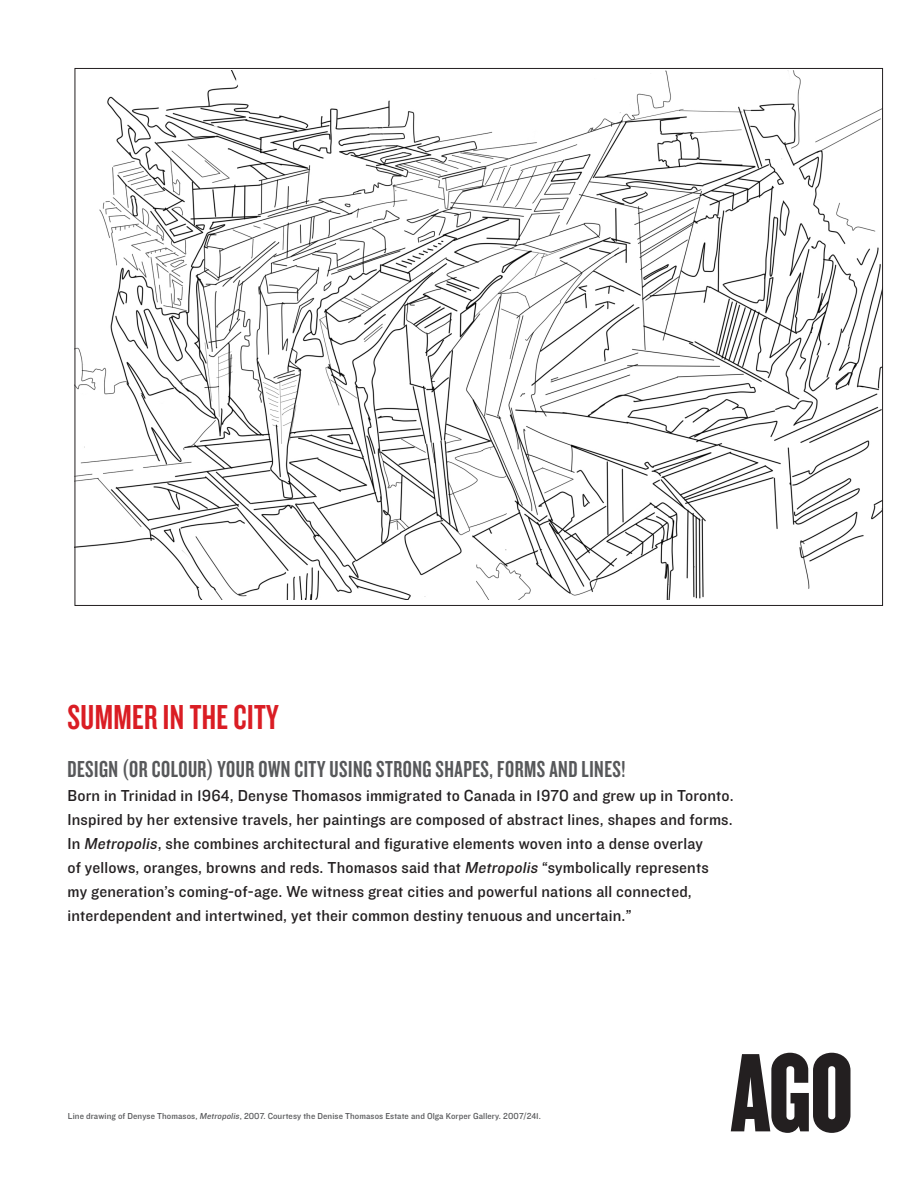
<style>
.page{position:relative;width:918px;height:1188px;background:#fff}
.page>*{position:absolute;margin:0;border:0;box-sizing:border-box;transform-origin:0 0}
._2_subhead{font:36px "Knockout HTF48 Featherweight";letter-spacing:.01em;color:#da1d24}
._3_sub_subhead{font:24px "Knockout HTF48 Featherweight";letter-spacing:.02em;color:#57585a}
._4_intro_copy{font:16.5px/24px "AGOKO Text";letter-spacing:.01em;color:#231f20}
._6_caption{font:9px "AGOKO Text";letter-spacing:.01em;color:#57585a}
.s1{font-style:italic}
</style>
<div class="page">
<svg style="left:731px;top:1053px;width:119px;height:80px"></svg>
<img style="left:77px;top:71px;width:804px;height:529px">
<h2 class="_2_subhead" style="left:68px;top:699px;width:213px">SUMMER IN THE CITY</h2>
<h3 class="_3_sub_subhead" style="left:68px;top:757px;width:560px">DESIGN (OR COLOUR) YOUR OWN CITY USING STRONG SHAPES, FORMS AND LINES!</h3>
<h4 class="_4_intro_copy" style="left:68px;top:784px;width:668px">Born in Trinidad in 1964, Denyse Thomasos immigrated to Canada in 1970 and grew up in Toronto.<br>Inspired by her extensive travels, her paintings are composed of abstract lines, shapes and forms.</h4>
<h4 class="_4_intro_copy" style="left:68px;top:832px;width:637px">In <span class="s1">Metropolis</span>, she combines architectural and figurative elements woven into a dense overlay</h4>
<h4 class="_4_intro_copy" style="left:68px;top:856px;width:643px">of yellows, oranges, browns and reds. Thomasos said that <span class="s1">Metropolis</span> “symbolically represents</h4>
<h4 class="_4_intro_copy" style="left:68px;top:880px;width:626px">my generation’s coming-of-age. We witness great cities and powerful nations all connected,</h4>
<h4 class="_4_intro_copy" style="left:68px;top:904px;width:566px">interdependent and intertwined, yet their common destiny tenuous and uncertain.”</h4>
<h6 class="_6_caption" style="left:68px;top:1112px;width:475px">Line drawing of Denyse Thomasos, <span class="s1">Metropolis</span>, 2007. Courtesy the Denise Thomasos Estate and Olga Korper Gallery. 2007/241.</h6>
</div>
